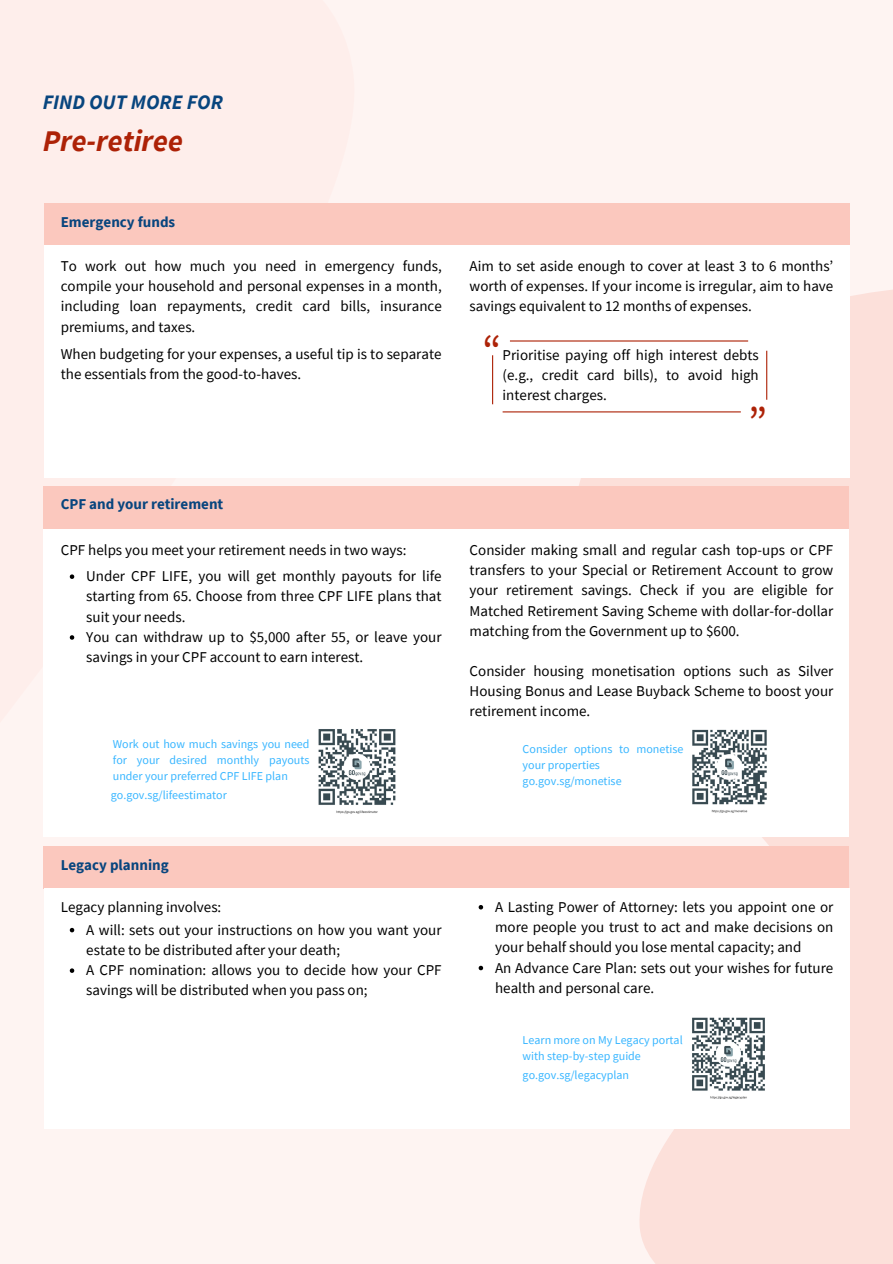
<style>
.page{position:relative;width:893px;height:1264px;background:#fff}
.page>*{position:absolute;margin:0;border:0;box-sizing:border-box;transform-origin:0 0}
.t1{font:44.85px "Source Sans Pro";color:#ad2207}
.t2{font:italic 700 30px "Source Sans Pro";color:#ad2207}
.t3{font:italic 700 20.55px "Source Sans Pro";color:#08457e}
.t4{font:15px/20.2px "Source Sans Pro";color:#000;text-align:justify}
.t5{font:700 15px "Source Sans Pro";color:#08457e}
.t6{font:12px/16px "Source Sans Pro";color:#38b6ff}
</style>
<div class="page">
<div style="left:0;top:0;width:892px;height:1263px;background:#fbc8be;opacity:.2"></div>
<div style="left:44px;top:203px;width:806px;height:42px;background:#fbc8be"></div>
<div style="left:44px;top:245px;width:805px;height:233px;background:#fff"></div>
<hr style="left:510px;top:340px;width:238px;height:1px;background:#ad2207">
<hr style="left:502px;top:411px;width:238px;height:1px;background:#ad2207">
<hr style="left:492px;top:355px;width:1px;height:49px;background:#ad2207">
<hr style="left:766px;top:351px;width:1px;height:49px;background:#ad2207">
<div style="left:43px;top:486px;width:805px;height:42px;background:#fbc8be"></div>
<div style="left:43px;top:529px;width:805px;height:308px;background:#fff"></div>
<div style="left:44px;top:846px;width:805px;height:42px;background:#fbc8be"></div>
<div style="left:44px;top:888px;width:805px;height:240px;background:#fff"></div>
<img style="left:692px;top:1017px;width:73px;height:82px">
<img style="left:318px;top:729px;width:78px;height:85px">
<img style="left:692px;top:729px;width:75px;height:84px">
<svg style="left:70px;top:574px;width:4px;height:5px"></svg>
<svg style="left:70px;top:635px;width:4px;height:4px"></svg>
<svg style="left:478px;top:905px;width:5px;height:4px"></svg>
<svg style="left:478px;top:965px;width:5px;height:5px"></svg>
<svg style="left:70px;top:927px;width:4px;height:5px"></svg>
<svg style="left:70px;top:968px;width:4px;height:4px"></svg>
<h4 class="t3" style="left:43px;top:88px;width:182px">FIND OUT MORE FOR</h4>
<h4 class="t2" style="left:43px;top:121px;width:142px">Pre-retiree</h4>
<h4 class="t5" style="left:61px;top:213px;width:116px">Emergency funds</h4>
<p class="t4" style="left:61px;top:255px;width:382px">To work out how much you need in emergency funds, compile your household and personal expenses in a month, including loan repayments, credit card bills, insurance premiums, and taxes.</p>
<h4 class="t4" style="left:469px;top:255px;width:365px">Aim to set aside enough to cover at least 3 to 6 months’ worth of expenses. If your income is irregular, aim to have savings equivalent to 12 months of expenses.</h4>
<p class="t4" style="left:61px;top:343px;width:382px">When budgeting for your expenses, a useful tip is to separate the essentials from the good-to-haves.</p>
<h3 class="t4" style="left:502px;top:344px;width:257px">Prioritise paying off high interest debts (e.g., credit card bills), to avoid high interest charges.</h3>
<p class="t1" style="left:482px;top:322px;width:21px">“</p>
<h4 class="t1" style="left:748px;top:393px;width:21px">”</h4>
<h4 class="t5" style="left:61px;top:494px;width:164px">CPF and your retirement</h4>
<p class="t4" style="left:61px;top:539px;width:347px">CPF helps you meet your retirement needs in two ways:</p>
<p class="t4" style="left:469px;top:539px;width:365px">Consider making small and regular cash top-ups or CPF transfers to your Special or Retirement Account to grow your retirement savings. Check if you are eligible for Matched Retirement Saving Scheme with dollar-for-dollar matching from the Government up to $600.</p>
<p class="t4" style="left:469px;top:660px;width:365px">Consider housing monetisation options such as Silver Housing Bonus and Lease Buyback Scheme to boost your retirement income.</p>
<h4 class="t4" style="left:86px;top:565px;width:357px">Under CPF LIFE, you will get monthly payouts for life starting from 65. Choose from three CPF LIFE plans that suit your needs.</h4>
<h4 class="t4" style="left:86px;top:626px;width:357px">You can withdraw up to $5,000 after 55, or leave your savings in your CPF account to earn interest.</h4>
<p class="t6" style="left:113px;top:736px;width:198px;text-align:justify">Work out how much savings you need for your desired monthly payouts under your preferred CPF LIFE plan</p>
<h3 class="t6" style="left:111px;top:786px;width:118px">go.gov.sg/lifeestimator</h3>
<p class="t6" style="left:522px;top:740px;width:162px">Consider options to monetise your properties</p>
<p class="t6" style="left:522px;top:772px;width:100px">go.gov.sg/monetise</p>
<h4 class="t5" style="left:61px;top:855px;width:109px">Legacy planning</h4>
<h4 class="t4" style="left:61px;top:896px;width:162px">Legacy planning involves:</h4>
<h4 class="t4" style="left:495px;top:896px;width:340px">A Lasting Power of Attorney: lets you appoint one or more people you trust to act and make decisions on your behalf should you lose mental capacity; and</h4>
<h4 class="t4" style="left:495px;top:957px;width:340px">An Advance Care Plan: sets out your wishes for future health and personal care.</h4>
<h4 class="t4" style="left:86px;top:919px;width:357px">A will: sets out your instructions on how you want your estate to be distributed after your death;</h4>
<p class="t4" style="left:86px;top:959px;width:357px">A CPF nomination: allows you to decide how your CPF savings will be distributed when you pass on;</p>
<h2 class="t6" style="left:522px;top:1031px;width:161px">Learn more on My Legacy portal with step-by-step guide</h2>
<p class="t6" style="left:522px;top:1066px;width:108px">go.gov.sg/legacyplan</p>
</div>
